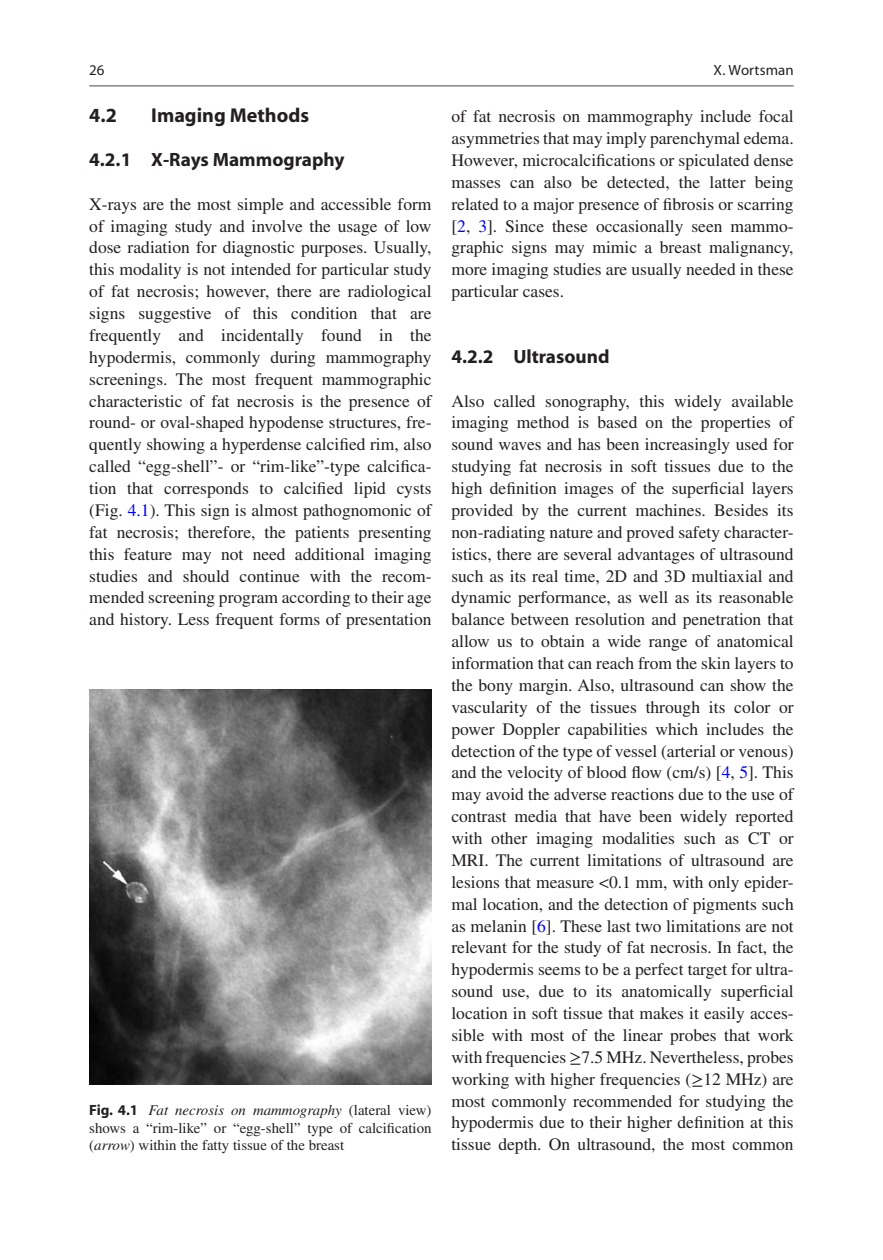
<style>
.page{position:relative;width:883px;height:1260px;background:#fff}
.page>*{position:absolute;margin:0;border:0;box-sizing:border-box;transform-origin:0 0}
.t1{font:700 20.12px "Cwvfrn Kmhfsl Myriad";color:#231f20}
.t2{font:700 19.25px "Cwvfrn Kmhfsl Myriad";color:#231f20}
.t3{font:17.5px/21.9px "Xsvcrv Qqltqr Times";color:#231f20;text-align:justify}
.t4{font:14.88px/17.5px "Xsvcrv Qqltqr Times";color:#231f20}
.t5{font:italic 14.88px "Pwtmxc Bxdlry Times";color:#231f20}
.t6{font:14.88px "Ykmksj Cgbbbd Myriad";letter-spacing:.005em;color:#231f20}
.t7{font:14.88px "Flhfkm Yfhbcj Myriad";color:#231f20}
.s1{color:#0000fa}
.s2{font-family:"Cwvfrn Kmhfsl Myriad";font-weight:700;font-style:normal}
.s3{font-family:"Xsvcrv Qqltqr Times";font-style:normal}
.s4{font-family:"Pwtmxc Bxdlry Times";font-style:italic}
.s5{font-family:"Pntnbj Qxdybx STIX General"}
</style>
<div class="page">
<img style="left:90px;top:690px;width:341px;height:394px">
<hr style="left:89px;top:85px;width:705px;height:2px;background:#939598">
<p class="t7" style="left:89px;top:63px;width:17px">26</p>
<p class="t1" style="left:89px;top:105px;width:29px">4.2</p>
<p class="t1" style="left:151px;top:105px;width:159px">Imaging Methods</p>
<p class="t2" style="left:89px;top:150px;width:257px">4.2.1 X-Rays Mammography</p>
<p class="t3" style="left:89px;top:193px;width:344px">X-rays are the most simple and accessible form of imaging study and involve the usage of low dose radiation for diagnostic purposes. Usually, this modality is not intended for particular study of fat necrosis; however, there are radiological signs suggestive of this condition that are frequently and incidentally found in the hypodermis, commonly during mammography screenings. The most frequent mammographic characteristic of fat necrosis is the presence of round- or oval-shaped hypodense structures, fre&shy;quently showing a hyperdense calcified rim, also called “egg-shell”- or “rim-like”-type calcifica&shy;tion that corresponds to calcified lipid cysts (Fig. <span class="s1">4.1</span>). This sign is almost pathognomonic of fat necrosis; therefore, the patients presenting this feature may not need additional imaging studies and should continue with the recom&shy;mended screening program according to their age and history. Less frequent forms of presentation</p>
<p class="t5" style="left:89px;top:1102px;width:344px"><span class="s2">Fig. 4.1</span> Fat necrosis on mammography <span class="s3">(lateral view)</span></p>
<p class="t4" style="left:89px;top:1119px;width:344px">shows a “rim-like” or “egg-shell” type of calcification (<span class="s4">arrow</span>) within the fatty tissue of the breast</p>
<p class="t6" style="left:714px;top:63px;width:82px">X. Wortsman</p>
<p class="t3" style="left:451px;top:105px;width:344px">of fat necrosis on mammography include focal asymmetries that may imply parenchymal edema.<br>However, microcalcifications or spiculated dense masses can also be detected, the latter being related to a major presence of fibrosis or scarring [<span class="s1">2</span>, <span class="s1">3</span>]. Since these occasionally seen mammo&shy;graphic signs may mimic a breast malignancy, more imaging studies are usually needed in these particular cases.</p>
<p class="t2" style="left:451px;top:346px;width:160px">4.2.2 Ultrasound</p>
<p class="t3" style="left:451px;top:390px;width:344px">Also called sonography, this widely available imaging method is based on the properties of sound waves and has been increasingly used for studying fat necrosis in soft tissues due to the high definition images of the superficial layers provided by the current machines. Besides its non-radiating nature and proved safety character&shy;istics, there are several advantages of ultrasound such as its real time, 2D and 3D multiaxial and dynamic performance, as well as its reasonable balance between resolution and penetration that allow us to obtain a wide range of anatomical information that can reach from the skin layers to the bony margin. Also, ultrasound can show the vascularity of the tissues through its color or power Doppler capabilities which includes the detection of the type of vessel (arterial or venous) and the velocity of blood flow (cm/s) [<span class="s1">4</span>, <span class="s1">5</span>]. This may avoid the adverse reactions due to the use of contrast media that have been widely reported with other imaging modalities such as CT or MRI. The current limitations of ultrasound are lesions that measure &lt;0.1 mm, with only epider&shy;mal location, and the detection of pigments such as melanin [<span class="s1">6</span>]. These last two limitations are not relevant for the study of fat necrosis. In fact, the hypodermis seems to be a perfect target for ultra&shy;sound use, due to its anatomically superficial location in soft tissue that makes it easily acces&shy;sible with most of the linear probes that work with frequencies <span class="s5">≥</span>7.5 MHz. Nevertheless, probes working with higher frequencies (<span class="s5">≥</span>12 MHz) are most commonly recommended for studying the hypodermis due to their higher definition at this tissue depth. On ultrasound, the most common</p>
</div>
